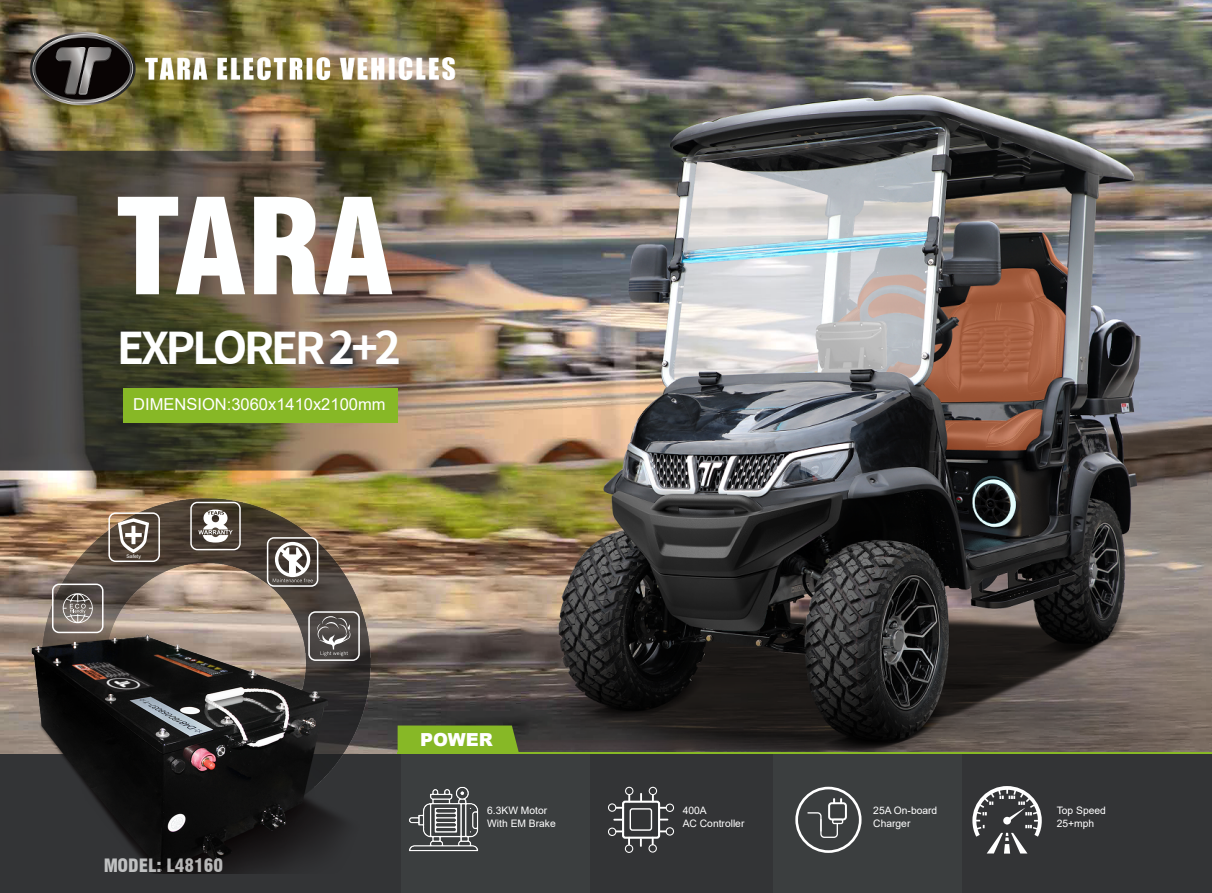
<style>
.page{position:relative;width:1212px;height:893px;background:#fff}
.page>*{position:absolute;margin:0;border:0;box-sizing:border-box;transform-origin:0 0}
.t1{font:900 condensed 129.6px "Swiss 721 BT";color:#feffff}
.t2{font:700 45px "Source Han Sans CN";letter-spacing:-.08em;color:#feffff}
.t3{font:900 condensed 18px "Swiss 721 BT";color:#feffff}
.t4{font:900 18px "Arial";color:#fff}
.t5{font:16.5px "Arial";color:#fff}
.t6{font:10.35px/13.6px "Arial";color:#fff}
.t7{font:5.1px "Arial";color:#fff}
</style>
<div class="page">
<img style="left:0;top:0;width:1212px;height:754px">
<div style="left:0;top:754px;width:1212px;height:139px;background:#333436"></div>
<img style="left:19px;top:455px;width:401px;height:418px">
<svg style="left:52px;top:584px;width:52px;height:49px;background:#827a75"></svg>
<svg style="left:108px;top:512px;width:52px;height:50px"></svg>
<svg style="left:267px;top:537px;width:51px;height:50px"></svg>
<svg style="left:308px;top:611px;width:52px;height:50px;background:#6c6866"></svg>
<svg style="left:190px;top:502px;width:51px;height:48px"></svg>
<div style="left:123px;top:388px;width:275px;height:34px;background:#87b826"></div>
<div style="left:401px;top:754px;width:189px;height:139px;background:#3b3e3f"></div>
<div style="left:773px;top:754px;width:189px;height:139px;background:#3b3e3f"></div>
<img style="left:409px;top:786px;width:70px;height:66px">
<div style="left:622px;top:801px;width:38px;height:38px;border:2px solid #fff;border-radius:2px"></div>
<div style="left:630px;top:808px;width:22px;height:23px;border:1px solid #fff;border-radius:2px"></div>
<svg style="left:613px;top:819px;width:10px;height:2px"></svg>
<svg style="left:640px;top:838px;width:2px;height:9px"></svg>
<svg style="left:652px;top:830px;width:15px;height:14px"></svg>
<svg style="left:615px;top:830px;width:15px;height:14px"></svg>
<svg style="left:640px;top:793px;width:2px;height:9px"></svg>
<svg style="left:615px;top:794px;width:15px;height:15px"></svg>
<svg style="left:652px;top:794px;width:15px;height:15px"></svg>
<div style="left:625px;top:787px;width:8px;height:8px;border:1px solid #fff;border-radius:50%"></div>
<div style="left:649px;top:787px;width:8px;height:8px;border:1px solid #fff;border-radius:50%"></div>
<div style="left:666px;top:804px;width:8px;height:8px;border:1px solid #fff;border-radius:50%"></div>
<div style="left:666px;top:827px;width:8px;height:9px;border:1px solid #fff;border-radius:50%"></div>
<div style="left:648px;top:844px;width:9px;height:9px;border:1px solid #fff;border-radius:50%"></div>
<div style="left:625px;top:844px;width:8px;height:9px;border:1px solid #fff;border-radius:50%"></div>
<div style="left:608px;top:828px;width:8px;height:8px;border:1px solid #fff;border-radius:50%"></div>
<div style="left:608px;top:803px;width:8px;height:9px;border:1px solid #fff;border-radius:50%"></div>
<div style="left:795px;top:787px;width:66px;height:66px;border:3px solid #fff;border-radius:50%"></div>
<div style="left:828px;top:802px;width:19px;height:18px;border:2px solid #fff;border-radius:3px"></div>
<div style="left:832px;top:819px;width:11px;height:5px;border:1px solid #fff;border-radius:2px"></div>
<svg style="left:833px;top:798px;width:9px;height:6px"></svg>
<svg style="left:807px;top:811px;width:32px;height:27px"></svg>
<svg style="left:972px;top:786px;width:70px;height:68px"></svg>
<hr style="left:398px;top:753px;width:814px;height:1px;background:#87b826">
<div style="left:398px;top:725px;width:121px;height:28px;background:#87b826"></div>
<h1 class="t1" style="left:116px;top:169px;width:279px">TARA</h1>
<h2 class="t2" style="left:117px;top:322px;width:285px">EXPLORER 2+2</h2>
<h3 class="t5" style="left:133px;top:393px;width:254px">DIMENSION:3060x1410x2100mm</h3>
<p class="t7" style="left:127px;top:553px;width:16px">Safety</p>
<h3 class="t3" style="left:103px;top:854px;width:121px">MODEL: L48160</h3>
<h3 class="t4" style="left:420px;top:726px;width:74px">POWER</h3>
<p class="t6" style="left:487px;top:803px;width:70px">6.3KW Motor<br>With EM Brake</p>
<p class="t6" style="left:683px;top:803px;width:63px">400A<br>AC Controller</p>
<p class="t6" style="left:873px;top:803px;width:66px">25A On-board<br>Charger</p>
<p class="t6" style="left:1057px;top:803px;width:51px">Top Speed<br>25+mph</p>
</div>
